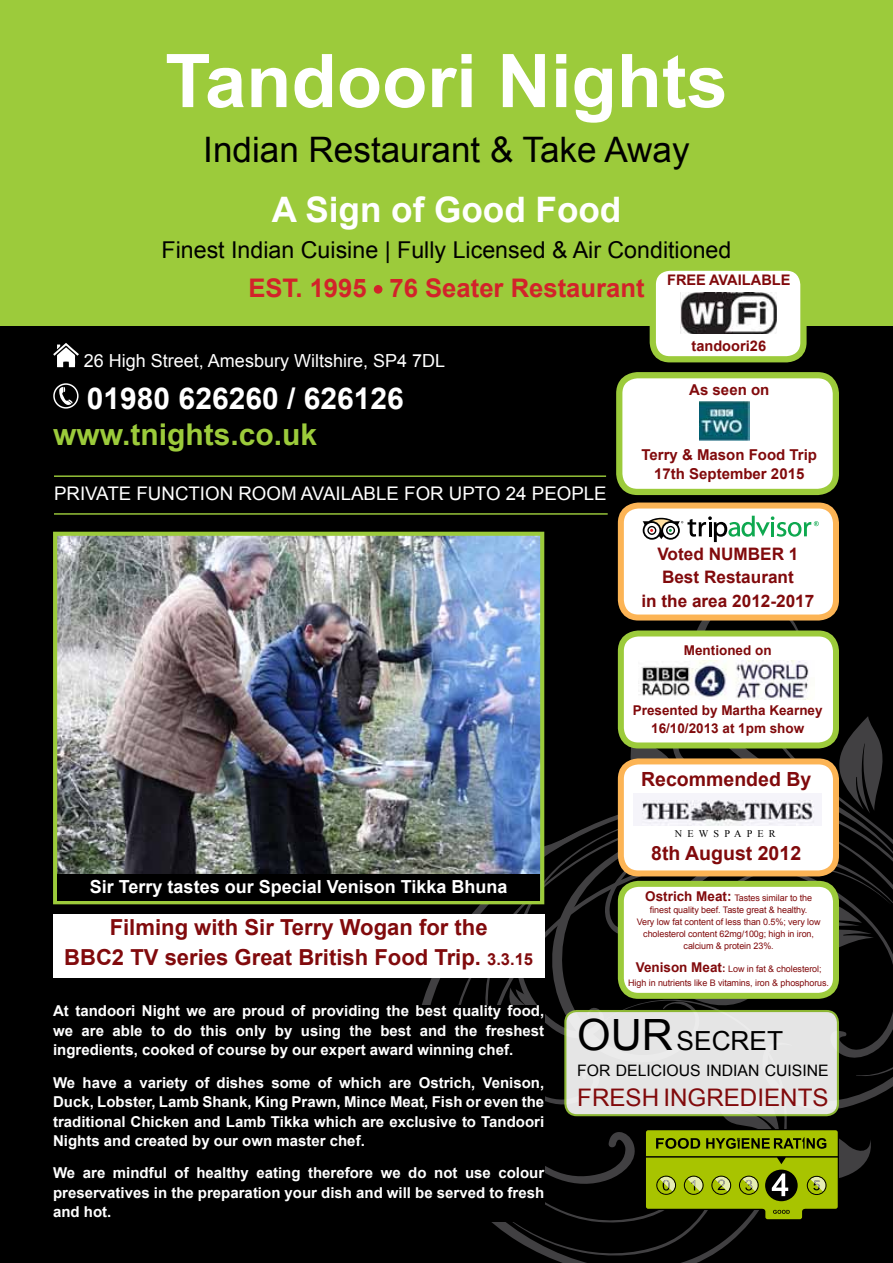
<style>
.page{position:relative;width:893px;height:1263px;background:#fff}
.page>*{position:absolute;margin:0;border:0;box-sizing:border-box;transform-origin:0 0}
.t1{font:700 74.1px "Arial";color:#fff}
.t2{font:35.1px "Arial";color:#000}
.t3{font:700 35.1px "Arial";color:#fff}
.t4{font:700 30px "Arial";color:#fff}
.t5{font:700 30px "Arial";color:#9ccb3b}
.t6{font:26.25px "Arial";color:#000}
.t7{font:700 25.65px "Arial";color:#d2232a}
.t8{font:24.15px "Arial";color:#810a0c}
.t9{font:23.25px "Arial";color:#000}
.t10{font:700 22.05px/29.4px "Arial";color:#810a0c;text-align:center}
.t11{font:700 19.5px "Arial";color:#810a0c}
.t12{font:18.75px "Arial";color:#fff}
.t13{font:700 18px "Arial";color:#fff}
.t14{font:18px "Arial";color:#fff}
.t15{font:700 17.25px/23.5px "Arial";color:#810a0c;text-align:center}
.t16{font:15.75px "Arial";color:#000}
.t17{font:700 15px/19.5px "Arial";color:#fff;text-align:justify}
.t18{font:700 15px/18.8px "Arial";color:#810a0c;text-align:center}
.t19{font:700 14.55px "Arial";color:#810a0c}
.t20{font:700 13.5px/18px "Arial";color:#810a0c;text-align:center}
.t21{font:10.2px "Times New Roman";letter-spacing:.5em;color:#000}
.t22{font:9px/12px "Arial";letter-spacing:-.01em;color:#810a0c;text-align:center}
.s1{font-size:16.5px}
.s2{font-weight:700;font-size:13.5px}
.s3{font-weight:700;font-size:10.5px}
.s4{font-size:43.05px}
</style>
<div class="page">
<div style="left:0;top:325px;width:893px;height:938px;background:#000"></div>
<div style="left:0;top:0;width:893px;height:325px;background:#9ccb3b"></div>
<div style="left:374px;top:285px;width:8px;height:9px;background:#d2232a;border-radius:50%"></div>
<svg style="left:53px;top:343px;width:26px;height:24px"></svg>
<div style="left:53px;top:383px;width:26px;height:26px;border:1px solid #fff;border-radius:50%"></div>
<svg style="left:59px;top:387px;width:14px;height:18px"></svg>
<div style="left:687px;top:590px;width:206px;height:63px;background:#000"></div>
<hr style="left:54px;top:475px;width:552px;height:2px;background:#9ccb3b">
<hr style="left:54px;top:513px;width:554px;height:2px;background:#9ccb3b">
<div style="left:53px;top:1005px;width:491px;height:217px;background:#000"></div>
<div style="left:621px;top:633px;width:215px;height:112px;background:#fff;border-radius:18px"></div>
<div style="left:618px;top:630px;width:221px;height:118px;border:6px solid #9ccb3b;border-radius:18px"></div>
<div style="left:621px;top:505px;width:215px;height:112px;background:#fff;border-radius:18px"></div>
<div style="left:618px;top:502px;width:221px;height:118px;border:6px solid #fcb455;border-radius:18px"></div>
<svg style="left:643px;top:516px;width:176px;height:26px"></svg>
<img style="left:58px;top:537px;width:481px;height:337px">
<div style="left:53px;top:532px;width:491px;height:372px;border:4px solid #9ccb3b"></div>
<div style="left:53px;top:914px;width:491px;height:64px;background:#fff"></div>
<div style="left:57px;top:874px;width:483px;height:26px;background:#000"></div>
<div style="left:653px;top:268px;width:150px;height:91px;background:#fff;border-radius:17px"></div>
<div style="left:650px;top:265px;width:157px;height:97px;border:6px solid #9ccb3b;border-radius:17px"></div>
<img style="left:681px;top:293px;width:96px;height:41px">
<div style="left:619px;top:375px;width:217px;height:117px;background:#fff;border-radius:18px"></div>
<div style="left:616px;top:372px;width:223px;height:123px;border:6px solid #9ccb3b;border-radius:18px"></div>
<img style="left:699px;top:402px;width:51px;height:39px">
<svg style="left:455px;top:653px;width:438px;height:610px"></svg>
<h1 class="t1" style="left:165px;top:32px;width:564px">Tandoori Nights</h1>
<h2 class="t2" style="left:203px;top:127px;width:488px">Indian Restaurant &amp; Take Away</h2>
<h2 class="t3" style="left:272px;top:186px;width:351px">A Sign of Good Food</h2>
<h3 class="t9" style="left:162px;top:235px;width:571px">Finest Indian Cuisine | Fully Licensed &amp; Air Conditioned</h3>
<h3 class="t7" style="left:248px;top:271px;width:398px">EST. 1995 76 Seater Restaurant</h3>
<p class="t19" style="left:667px;top:271px;width:125px">FREE AVAILABLE</p>
<p class="t14" style="left:84px;top:349px;width:363px">26 High Street, Amesbury Wiltshire, SP4 7DL</p>
<h3 class="t4" style="left:87px;top:378px;width:318px">01980 626260 / 626126</h3>
<h3 class="t5" style="left:53px;top:414px;width:265px">www.tnights.co.uk</h3>
<p class="t12" style="left:54px;top:481px;width:281px">Private Function room availa</p>
<p class="t12" style="left:364px;top:481px;width:245px">ble for upto 24 people</p>
<p class="t13" style="left:90px;top:874px;width:419px">Sir Terry tastes our Special Venison Tikka Bhuna</p>
<h3 class="t10" style="left:64px;top:913px;width:470px">Filming with Sir Terry Wogan for the<br>BBC2 TV series Great British Food Trip. <span class="s1">3.3.15</span></h3>
<p class="t19" style="left:691px;top:336px;width:76px">tandoori26</p>
<p class="t18" style="left:689px;top:381px;width:82px">As seen on</p>
<p class="t18" style="left:641px;top:446px;width:177px">Terry &amp; Mason Food Trip<br>17th September 2015</p>
<p class="t15" style="left:641px;top:542px;width:175px">Voted Number 1<br>Best Restaurant<br>in the area 2012-2017</p>
<p class="t20" style="left:684px;top:641px;width:89px">Mentioned on</p>
<p class="t20" style="left:633px;top:701px;width:191px">Presented by Martha Kearney<br>16/10/2013 at 1pm show</p>
<h3 class="t11" style="left:641px;top:766px;width:172px">Recommended By</h3>
<p class="t21" style="left:675px;top:827px;width:102px">NEWSPAPER</p>
<h3 class="t11" style="left:651px;top:840px;width:151px">8th August 2012</h3>
<p class="t22" style="left:637px;top:892px;width:185px"><span class="s2">Ostrich Meat:</span> Tastes similar to the finest quality beef. Taste great &amp; healthy.<br>Very low fat content of less than 0.5%; very low cholesterol content 62mg/100g; high in iron, calcium &amp; protein 23%.</p>
<p class="t22" style="left:628px;top:962px;width:202px;line-height:13.5px"><span class="s2">Venison Meat</span><span class="s3">:</span> Low in fat &amp; cholesterol;<br>High in nutrients like B vitamins, iron &amp; phosphorus.</p>
<p class="t17" style="left:53px;top:1002px;width:493px">At tandoori Night we are proud of providing the best quality food, we are able to do this only by using the best and the freshest ingredients, cooked of course by our expert award winning chef.</p>
<p class="t17" style="left:53px;top:1073px;width:493px">We have a variety of dishes some of which are Ostrich, Venison, Duck, Lobster, Lamb Shank, King Prawn, Mince Meat, Fish or even the traditional Chicken and Lamb Tikka which are exclusive to Tandoori Nights and created by our own master chef.</p>
<p class="t17" style="left:53px;top:1164px;width:493px">We are mindful of healthy eating therefore we do not use colour preservatives in the preparation your dish and will be served to fresh and hot.</p>
<h3 class="t6" style="left:577px;top:1024px;width:207px"><span class="s4">OU R</span>SECRET</h3>
<p class="t16" style="left:577px;top:1060px;width:241px">FOR DELICIOUS INDIAN CU ISINE</p>
<h3 class="t8" style="left:577px;top:1081px;width:253px">FRESH INGREDIENTS</h3>
</div>
